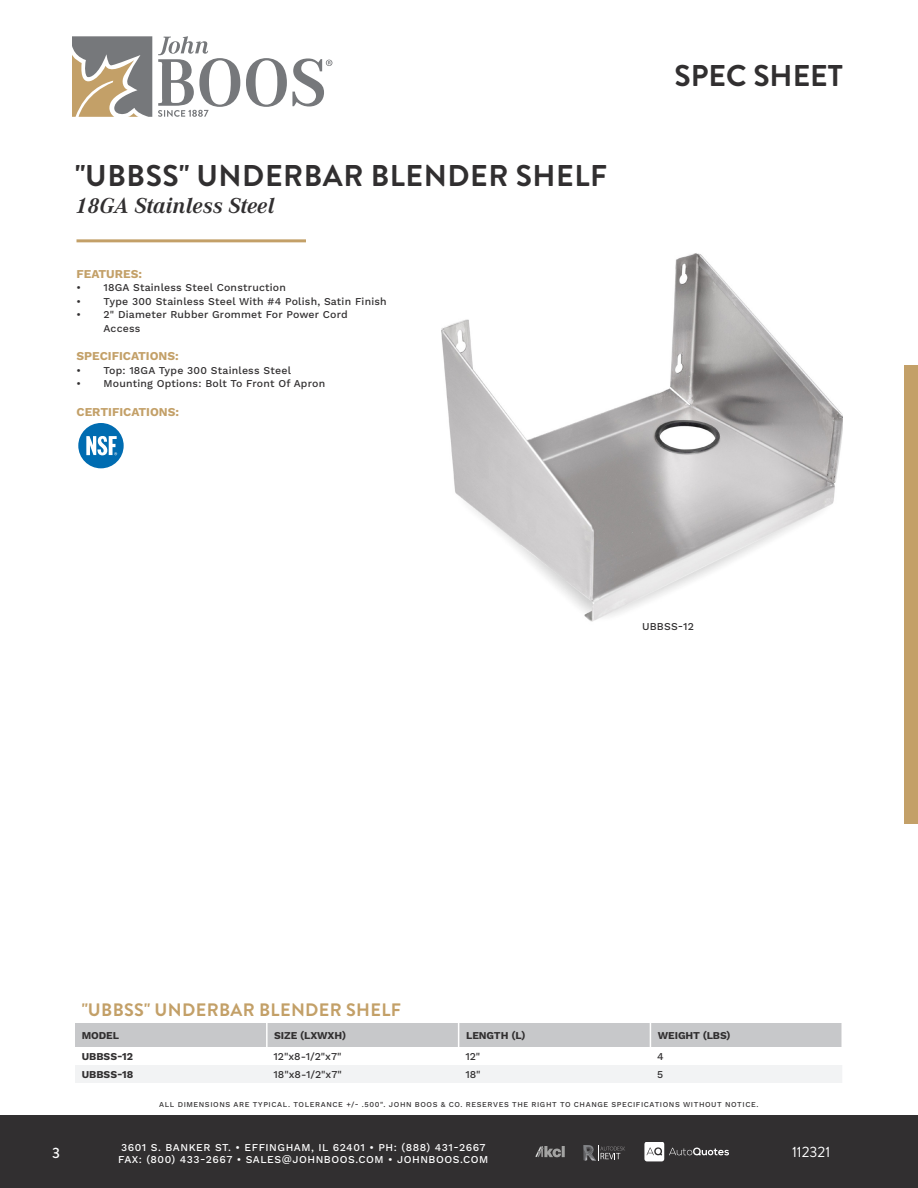
<style>
.page{position:relative;width:918px;height:1188px;background:#fff}
.page>*{position:absolute;margin:0;border:0;box-sizing:border-box;transform-origin:0 0}
.t1{font:700 30px "Brandon Grotesque";letter-spacing:.02em;color:#312f30}
.t2{font:700 30px "Brandon Grotesque";color:#312f30}
.t3{font:italic 700 22.5px "Corporate A";color:#312f30}
.t4{font:700 18px "Brandon Grotesque";letter-spacing:.02em;color:#c3a068}
.t5{font:15px "Brandon Grotesque";color:#fff}
.t6{font:500 15px "Brandon Grotesque";color:#fff}
.BULLET_POINTS{font:700 12px "Work Sans";color:#c3a068}
.BULLET_POINTS-2{font:500 10.5px "Work Sans";letter-spacing:.02em;color:#312f30}
.t7{font:500 10.5px/12.6px "Work Sans";letter-spacing:.05em;color:#fff}
.t8{font:700 10.5px "Work Sans";letter-spacing:-.01em;color:#312f30}
.t9{font:500 7.5px "Work Sans";letter-spacing:.075em;color:#312f30}
</style>
<div class="page">
<div style="left:0;top:1116px;width:918px;height:72px;background:#312f30"></div>
<svg style="left:583px;top:1145px;width:42px;height:16px"></svg>
<svg style="left:536px;top:1147px;width:29px;height:10px"></svg>
<svg style="left:644px;top:1142px;width:85px;height:19px"></svg>
<div style="left:905px;top:365px;width:13px;height:458px;background:#c3a068"></div>
<svg style="left:72px;top:36px;width:80px;height:81px;background:#a39989"></svg>
<svg style="left:158px;top:36px;width:82px;height:81px"></svg>
<svg style="left:246px;top:58px;width:86px;height:49px"></svg>
<div style="left:75px;top:1065px;width:767px;height:18px;background:#f2f3f4"></div>
<div style="left:75px;top:1023px;width:767px;height:24px;background:#c7c8ca"></div>
<hr style="left:266px;top:1023px;width:2px;height:24px;background:#fff">
<img style="left:441px;top:253px;width:402px;height:369px">
<hr style="left:76px;top:239px;width:230px;height:3px;background:#c3a068">
<div style="left:78px;top:423px;width:46px;height:45px;background:#006cb1;border-radius:50%"></div>
<svg style="left:86px;top:436px;width:31px;height:19px"></svg>
<p class="t1" style="left:75px;top:155px;width:534px">"UBBSS" UNDERBAR BLENDER SHELF</p>
<p class="t3" style="left:75px;top:190px;width:201px">18GA Stainless Steel</p>
<p class="BULLET_POINTS" style="left:76px;top:267px;width:67px">FEATURES:</p>
<p class="BULLET_POINTS-2" style="left:76px;top:282px;width:211px">• 18GA Stainless Steel Construction</p>
<p class="BULLET_POINTS-2" style="left:76px;top:295px;width:312px">• Type 300 Stainless Steel With #4 Polish, Satin Finish</p>
<p class="BULLET_POINTS-2" style="left:76px;top:309px;width:273px">• 2" Diameter Rubber Grommet For Power Cord</p>
<p class="BULLET_POINTS-2" style="left:103px;top:322px;width:39px">Access</p>
<p class="BULLET_POINTS" style="left:76px;top:349px;width:104px">SPECIFICATIONS:</p>
<p class="BULLET_POINTS-2" style="left:76px;top:364px;width:216px">• Top: 18GA Type 300 Stainless Steel</p>
<p class="BULLET_POINTS-2" style="left:76px;top:378px;width:250px">• Mounting Options: Bolt To Front Of Apron</p>
<p class="BULLET_POINTS" style="left:76px;top:405px;width:104px">CERTIFICATIONS:</p>
<h1 class="t2" style="left:675px;top:55px;width:170px">SPEC SHEET</h1>
<p class="BULLET_POINTS-2" style="left:642px;top:620px;width:53px">UBBSS-12</p>
<p class="t4" style="left:82px;top:997px;width:321px">"UBBSS" UNDERBAR BLENDER SHELF</p>
<p class="t8" style="left:82px;top:1029px;width:39px">MODEL</p>
<p class="t8" style="left:274px;top:1029px;width:73px">SIZE (LXWXH)</p>
<p class="t8" style="left:466px;top:1029px;width:61px">LENGTH (L)</p>
<p class="t8" style="left:658px;top:1029px;width:74px">WEIGHT (LBS)</p>
<p class="t8" style="left:82px;top:1050px;width:53px">UBBSS-12</p>
<p class="BULLET_POINTS-2" style="left:274px;top:1050px;width:69px">12"x8-1/2"x7"</p>
<p class="BULLET_POINTS-2" style="left:465px;top:1050px;width:16px">12"</p>
<p class="BULLET_POINTS-2" style="left:657px;top:1050px;width:8px">4</p>
<p class="t8" style="left:82px;top:1068px;width:53px">UBBSS-18</p>
<p class="BULLET_POINTS-2" style="left:274px;top:1068px;width:70px">18"x8-1/2"x7"</p>
<p class="BULLET_POINTS-2" style="left:465px;top:1068px;width:17px">18"</p>
<p class="BULLET_POINTS-2" style="left:657px;top:1068px;width:8px">5</p>
<p class="t9" style="left:159px;top:1100px;width:601px">ALL DIMENSIONS ARE TYPICAL. TOLERANCE +/- .500". JOHN BOOS &amp; CO. RESERVES THE RIGHT TO CHANGE SPECIFICATIONS WITHOUT NOTICE.</p>
<p class="t7" style="left:118px;top:1141px;width:372px">3601 S. BANKER ST. • EFFINGHAM, IL 62401 • PH: (888) 431-2667<br>FAX: (800) 433-2667 • SALES@JOHNBOOS.COM • JOHNBOOS.COM</p>
<h3 class="t6" style="left:52px;top:1143px;width:9px">3</h3>
<p class="t5" style="left:792px;top:1142px;width:40px">112321</p>
</div>
